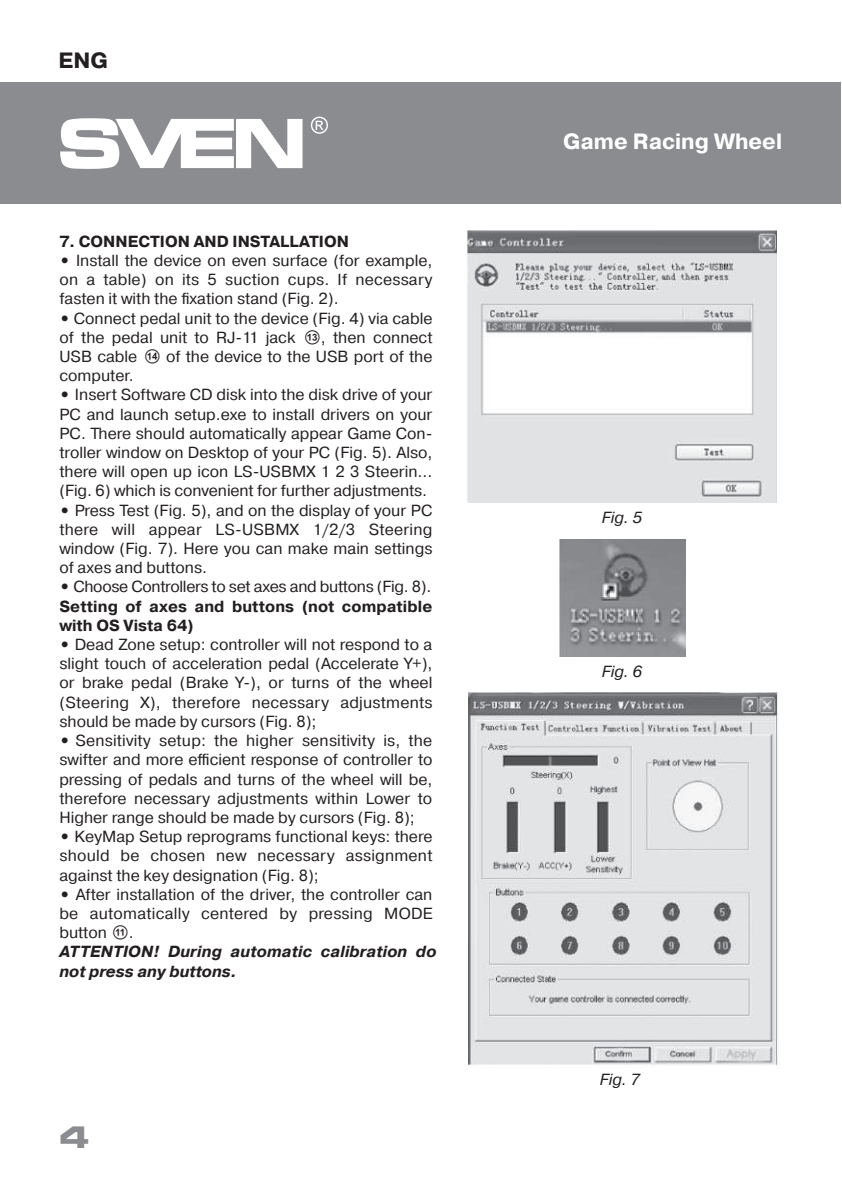
<style>
.page{position:relative;width:842px;height:1191px;background:#fff}
.page>*{position:absolute;margin:0;border:0;box-sizing:border-box;transform-origin:0 0}
.t1{font:700 30px "Micra";color:#8a8c8f}
.t2{font:700 22px "Pragmatica";color:#fff}
.t3{font:700 22px "Pragmatica";color:#231f20}
.t4{font:16px/19.2px "Pragmatica";color:#231f20;text-align:justify}
.t5{font:700 16px/19.2px "Pragmatica";letter-spacing:.005em;color:#231f20;text-align:justify}
.t6{font:italic 16px "Pragmatica";color:#231f20}
.s1{font-weight:700}
.s2{font-family:"SVEN"}
.s3{font-weight:400}
.s4{font-weight:700;font-style:italic}
</style>
<div class="page">
<img style="left:468px;top:693px;width:310px;height:373px">
<img style="left:467px;top:230px;width:309px;height:272px">
<img style="left:559px;top:539px;width:127px;height:117px">
<div style="left:0;top:82px;width:840px;height:121px;background:#8a8c8f"></div>
<svg style="left:60px;top:118px;width:242px;height:51px"></svg>
<svg style="left:311px;top:117px;width:17px;height:17px"></svg>
<h2 class="t3" style="left:59px;top:46px;width:51px">ENG</h2>
<p class="t5" style="left:59px;top:232px;width:291px">7. CONNECTION AND INSTALLATION</p>
<p class="t4" style="left:59px;top:251px;width:375px"><span class="s1">•</span> Install the device on even surface (for example, on a table) on its 5 suction cups. If necessary fasten it with the fixation stand (Fig. 2).</p>
<p class="t4" style="left:59px;top:309px;width:375px"><span class="s1">•</span> Connect pedal unit to the device (Fig. 4) via cable of the pedal unit to RJ-11 jack <span class="s2">m</span>, then connect USB cable <span class="s2">n</span> of the device to the USB port of the computer.</p>
<p class="t4" style="left:59px;top:385px;width:375px"><span class="s1">•</span> Insert Software CD disk into the disk drive of your PC and launch setup.exe to install drivers on your PC. There should automatically appear Game Con&shy;troller window on Desktop of your PC (Fig. 5). Also, there will open up icon LS-USBMX 1 2 3 Steerin... (Fig. 6) which is convenient for further adjustments.</p>
<p class="t4" style="left:59px;top:501px;width:375px"><span class="s1">•</span> Press Test (Fig. 5), and on the display of your PC there will appear LS-USBMX 1/2/3 Steering window (Fig. 7). Here you can make main settings of axes and buttons.</p>
<p class="t5" style="left:59px;top:577px;width:374px">• <span class="s3">Choose Controllers to set axes and buttons (Fig. 8).<br></span>Setting of axes and buttons (not compatible with OS Vista 64)</p>
<p class="t4" style="left:59px;top:635px;width:375px"><span class="s1">•</span> Dead Zone setup: controller will not respond to a slight touch of acceleration pedal (Accelerate Y+), or brake pedal (Brake Y-), or turns of the wheel (Steering X), therefore necessary adjustments should be made by cursors (Fig. 8);</p>
<p class="t4" style="left:59px;top:731px;width:375px"><span class="s1">•</span> Sensitivity setup: the higher sensitivity is, the swifter and more efficient response of controller to pressing of pedals and turns of the wheel will be, therefore necessary adjustments within Lower to Higher range should be made by cursors (Fig. 8);</p>
<p class="t4" style="left:59px;top:827px;width:375px"><span class="s1">•</span> KeyMap Setup reprograms functional keys: there should be chosen new necessary assignment against the key designation (Fig. 8);</p>
<p class="t4" style="left:59px;top:885px;width:378px;text-align:left"><span class="s1">•</span> After installation of the driver, the controller can be automatically centered by pressing MODE button <span class="s2">k</span>.<br><span class="s4">ATTENTION! During automatic calibration do not press any buttons.</span></p>
<h1 class="t1" style="left:59px;top:1121px;width:33px">4</h1>
<h2 class="t2" style="left:563px;top:127px;width:220px">Game Racing Wheel</h2>
<p class="t6" style="left:602px;top:508px;width:42px">Fig. 5</p>
<p class="t6" style="left:602px;top:661px;width:42px">Fig. 6</p>
<p class="t6" style="left:600px;top:1069px;width:42px">Fig. 7</p>
</div>
